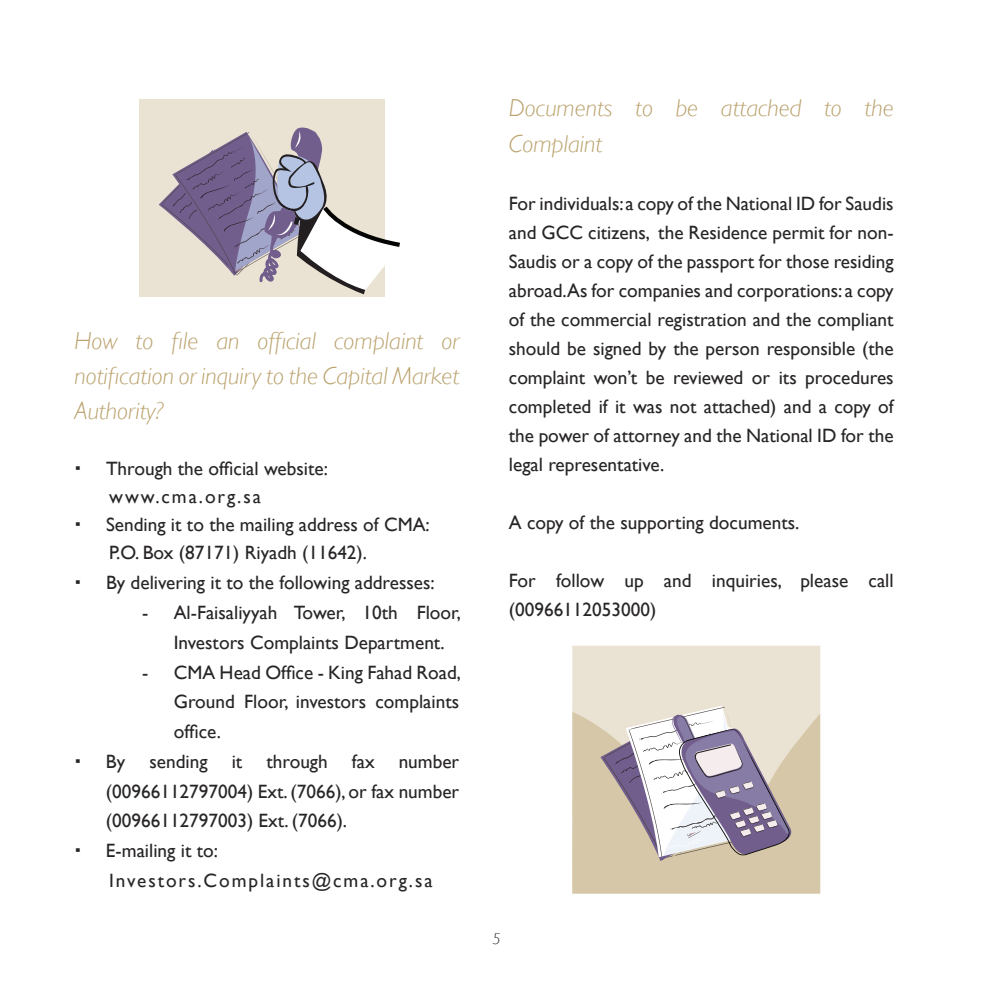
<style>
.page{position:relative;width:993px;height:993px;background:#fff}
.page>*{position:absolute;margin:0;border:0;box-sizing:border-box;transform-origin:0 0}
.t1{font:italic 300 24.5px/35px "Gill Sans";color:#baa16c;text-align:justify}
.t2{font:19.25px/29.1px "Gill Sans";color:#282526}
.t3{font:italic 300 15.75px "Gill Sans";color:#231f20}
</style>
<div class="page">
<div style="left:572px;top:645px;width:248px;height:66px;background:#eae3d3"></div>
<div style="left:572px;top:711px;width:248px;height:182px;background:#d5c7a7"></div>
<svg style="left:600px;top:705px;width:195px;height:155px"></svg>
<div style="left:139px;top:99px;width:245px;height:198px;background:#eae3d3"></div>
<svg style="left:159px;top:126px;width:241px;height:168px"></svg>
<p class="t1" style="left:74px;top:323px;width:386px">How to file an official complaint or notification or inquiry to the Capital Market Authority?</p>
<p class="t2" style="left:106px;top:455px;width:325px;line-height:28px">Through the official website: www.cma.org.sa<br>Sending it to the mailing address of CMA:<br>P.O. Box (87171) Riyadh (11642).</p>
<p class="t2" style="left:106px;top:568px;width:330px">By delivering it to the following addresses:</p>
<p class="t2" style="left:174px;top:597px;width:289px;line-height:29.8px;text-indent:-31px">- Al-Faisaliyyah Tower, 10th Floor,<br>Investors Complaints Department.</p>
<p class="t2" style="left:174px;top:657px;width:289px;line-height:29.8px;text-align:justify;text-indent:-31px">- CMA Head Office - King Fahad Road, Ground Floor, investors complaints office.</p>
<p class="t2" style="left:106px;top:746px;width:21px">By</p>
<p class="t2" style="left:149px;top:746px;width:60px">sending</p>
<p class="t2" style="left:232px;top:746px;width:12px">it</p>
<p class="t2" style="left:266px;top:746px;width:63px">through</p>
<p class="t2" style="left:352px;top:746px;width:24px">fax</p>
<p class="t2" style="left:106px;top:746px;width:354px;line-height:29.8px;text-indent:293px">number (00966112797004) Ext. (7066), or fax number (00966112797003) Ext. (7066).<br>E-mailing it to:<br>Investors.Complaints@cma.org.sa</p>
<p class="t1" style="left:508px;top:90px;width:386px;line-height:36.1px">Documents to be attached to the<br>Complaint</p>
<p class="t2" style="left:508px;top:189px;width:386px;text-align:justify">For individuals: a copy of the National ID for Saudis and GCC citizens, the Residence permit for non-Saudis or a copy of the passport for those residing abroad.As for companies and corporations: a copy of the commercial registration and the compliant should be signed by the person responsible (the complaint won’t be reviewed or its procedures completed if it was not attached) and a copy of the power of attorney and the National ID for the legal representative.</p>
<p class="t2" style="left:508px;top:508px;width:292px">A copy of the supporting documents.</p>
<p class="t2" style="left:508px;top:566px;width:386px">For follow up and inquiries, please call (00966112053000)</p>
<p class="t3" style="left:492px;top:929px;width:10px">5</p>
</div>
